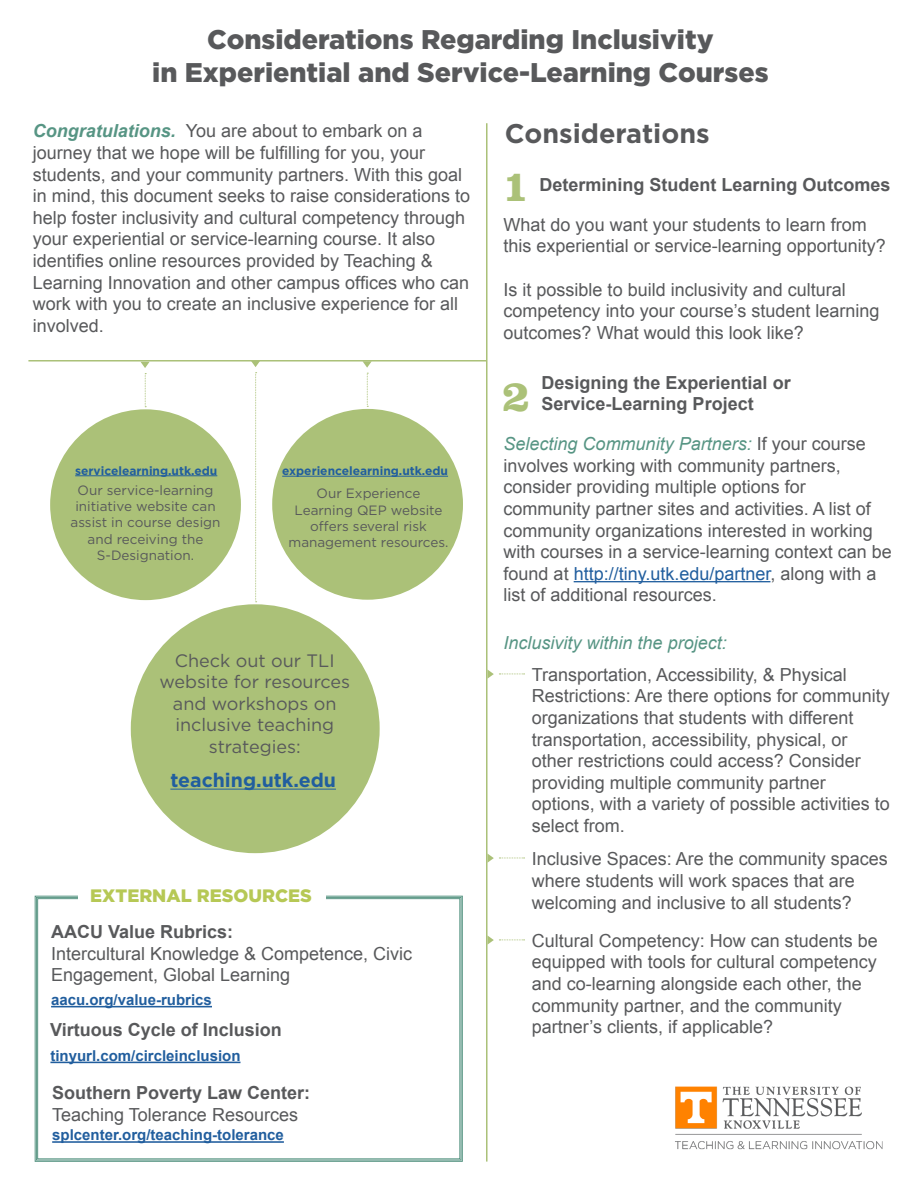
<style>
.page{position:relative;width:918px;height:1188px;background:#fff}
.page>*{position:absolute;margin:0;border:0;box-sizing:border-box;transform-origin:0 0}
.t1{font:700 45px "Clarendon";color:#abc178}
.t2{font:900 27px/32.4px "Gotham";color:#58595b;text-align:center}
.t3{font:700 27px "Gotham";color:#58595b}
.t4{font:700 19.5px "Gotham";color:#215e9e}
.t5{font:18px/21.6px "Arial";color:#58595b}
.t6{font:700 18px/21.6px "Arial";color:#58595b}
.t7{font:18px/21.6px "Gotham";color:#58595b;text-align:center}
.t8{font:italic 18px "Arial";color:#579584}
.t9{font:900 18px "Gotham";color:#b6c855}
.t10{font:700 15px "Arial";color:#215e9e}
.t11{font:13.5px/16.2px "Gotham";color:#58595b;text-align:center}
.t12{font:700 12px "Gotham";color:#215e9e}
.s1{font-weight:700;font-style:italic;color:#579584}
.s2{font-weight:700}
.s3{font-style:italic;color:#579584}
.s4{color:#215e9e}
</style>
<div class="page">
<hr style="left:486px;top:123px;width:2px;height:1039px;background:#abc178">
<hr style="left:574px;top:581px;width:196px;height:1px;background:#215e9e">
<svg style="left:487px;top:669px;width:38px;height:10px"></svg>
<svg style="left:487px;top:854px;width:38px;height:9px"></svg>
<svg style="left:487px;top:935px;width:38px;height:10px"></svg>
<img style="left:675px;top:1086px;width:208px;height:64px">
<svg style="left:35px;top:896px;width:428px;height:266px"></svg>
<div style="left:37px;top:898px;width:423px;height:261px;border:1px solid #589583"></div>
<div style="left:78px;top:869px;width:247px;height:49px;background:#fff"></div>
<hr style="left:51px;top:1006px;width:161px;height:1px;background:#215e9e">
<hr style="left:50px;top:1062px;width:190px;height:1px;background:#215e9e">
<hr style="left:52px;top:1141px;width:232px;height:2px;background:#215e9e">
<div style="left:272px;top:409px;width:191px;height:191px;background:#abc178;border-radius:50%"></div>
<hr style="left:28px;top:360px;width:459px;height:2px;background:#abc178">
<svg style="left:251px;top:361px;width:9px;height:241px"></svg>
<div style="left:131px;top:604px;width:249px;height:249px;background:#abc178;border-radius:50%"></div>
<hr style="left:170px;top:789px;width:166px;height:1px;background:#215e9e">
<svg style="left:140px;top:362px;width:10px;height:45px"></svg>
<div style="left:50px;top:409px;width:191px;height:191px;background:#abc178;border-radius:50%"></div>
<hr style="left:75px;top:475px;width:142px;height:1px;background:#215e9e">
<hr style="left:282px;top:476px;width:166px;height:1px;background:#215e9e">
<svg style="left:363px;top:361px;width:9px;height:46px"></svg>
<p class="t2" style="left:152px;top:23px;width:618px">Considerations Regarding Inclusivity<br>in Experiential and Service-Learning Courses</p>
<p class="t5" style="left:33px;top:120px;width:439px"><span class="s1">Congratulations.</span> You are about to embark on a journey that we hope will be fulfilling for you, your students, and your community partners. With this goal in mind, this document seeks to raise considerations to help foster inclusivity and cultural competency through your experiential or service-learning course. It also identifies online resources provided by Teaching &amp; Learning Innovation and other campus offices who can work with you to create an inclusive experience for all involved.</p>
<p class="t3" style="left:505px;top:115px;width:207px">Considerations</p>
<p class="t1" style="left:502px;top:158px;width:29px">1</p>
<p class="t6" style="left:540px;top:175px;width:353px">Determining Student Learning Outcomes</p>
<p class="t5" style="left:504px;top:214px;width:384px">What do you want your students to learn from this experiential or service-learning opportunity?</p>
<p class="t5" style="left:504px;top:279px;width:377px">Is it possible to build inclusivity and cultural competency into your course’s student learning outcomes? What would this look like?</p>
<p class="t12" style="left:75px;top:462px;width:144px">servicelearning.utk.edu</p>
<p class="t11" style="left:71px;top:482px;width:151px">Our service-learning initiative website can assist in course design and receiving the<br>S-Designation.</p>
<p class="t12" style="left:282px;top:463px;width:167px">experiencelearning.utk.edu</p>
<p class="t11" style="left:288px;top:485px;width:162px">Our Experience<br>Learning QEP website offers several risk management resources.</p>
<p class="t7" style="left:159px;top:649px;width:192px">Check out our TLI website for resources and workshops on inclusive teaching strategies:</p>
<p class="t4" style="left:170px;top:767px;width:167px">teaching.utk.edu</p>
<p class="t9" style="left:90px;top:883px;width:223px">EXTERNAL RESOURCES</p>
<p class="t5" style="left:51px;top:921px;width:363px"><span class="s2">AACU Value Rubrics:<br></span>Intercultural Knowledge &amp; Competence, Civic<br>Engagement, Global Learning</p>
<p class="t10" style="left:51px;top:990px;width:162px">aacu.org/value-rubrics</p>
<p class="t6" style="left:50px;top:1020px;width:233px">Virtuous Cycle of Inclusion</p>
<p class="t10" style="left:50px;top:1046px;width:192px">tinyurl.com/circleinclusion</p>
<p class="t5" style="left:52px;top:1082px;width:260px"><span class="s2">Southern Poverty Law Center:<br></span>Teaching Tolerance Resources</p>
<p class="t10" style="left:52px;top:1125px;width:233px">splcenter.org/teaching-tolerance</p>
<p class="t1" style="left:503px;top:368px;width:29px">2</p>
<p class="t6" style="left:542px;top:372px;width:251px">Designing the Experiential or<br>Service-Learning Project</p>
<p class="t5" style="left:504px;top:433px;width:390px"><span class="s3">Selecting Community Partners:</span> If your course involves working with community partners, consider providing multiple options for community partner sites and activities. A list of community organizations interested in working with courses in a service-learning context can be found at <span class="s4">http://tiny.utk.edu/partner</span>, along with a list of additional resources.</p>
<p class="t8" style="left:504px;top:631px;width:225px">Inclusivity within the project:</p>
<p class="t5" style="left:532px;top:664px;width:360px">Transportation, Accessibility, &amp; Physical Restrictions: Are there options for community organizations that students with different transportation, accessibility, physical, or other restrictions could access? Consider providing multiple community partner options, with a variety of possible activities to select from.</p>
<p class="t5" style="left:532px;top:848px;width:358px">Inclusive Spaces: Are the community spaces where students will work spaces that are welcoming and inclusive to all students?</p>
<p class="t5" style="left:532px;top:930px;width:348px">Cultural Competency: How can students be equipped with tools for cultural competency and co-learning alongside each other, the community partner, and the community partner’s clients, if applicable?</p>
</div>
